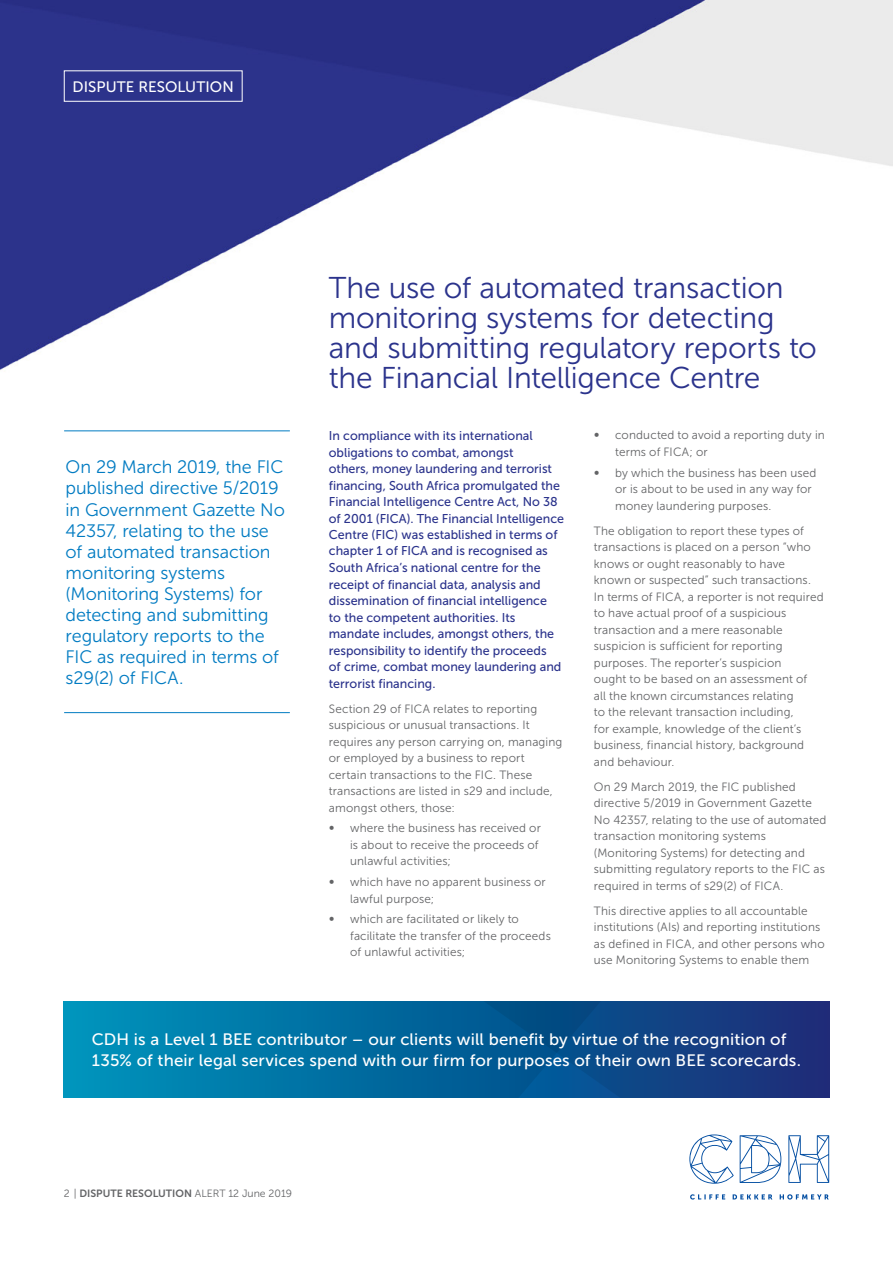
<style>
.page{position:relative;width:893px;height:1263px;background:#fff}
.page>*{position:absolute;margin:0;border:0;box-sizing:border-box;transform-origin:0 0}
.t1{font:30px/30px "Museo Sans 300";letter-spacing:-.01em;color:#2b338c}
.t2{font:18px/21px "Museo Sans 300";letter-spacing:-.005em;color:#007bc2}
.t3{font:16.5px/21px "Museo Sans 500";letter-spacing:.01em;color:#fff}
.t4{font:15.15px "Museo Sans 500";letter-spacing:.005em;color:#fff}
.t5{font:12.75px/16.5px "Museo Sans 500";color:#2b338c}
.t6{font:12px/16.5px "Museo Sans 300";letter-spacing:.01em;color:#636466}
.t7{font:10.5px "Museo Sans 300";color:#636466}
.s1{font-family:"Museo Sans 700"}
</style>
<div class="page">
<img style="left:1px;top:1px;width:891px;height:1199px">
<hr style="left:64px;top:430px;width:226px;height:1px;background:#007bc2">
<hr style="left:64px;top:712px;width:226px;height:1px;background:#007bc2">
<div style="left:64px;top:70px;width:179px;height:32px;border:1px solid #fff"></div>
<svg style="left:690px;top:1194px;width:139px;height:5px"></svg>
<svg style="left:689px;top:1134px;width:45px;height:50px"></svg>
<svg style="left:740px;top:1135px;width:41px;height:48px"></svg>
<svg style="left:788px;top:1135px;width:41px;height:48px"></svg>
<svg style="left:63px;top:1001px;width:324px;height:96px;background:#007eac"></svg>
<svg style="left:387px;top:1001px;width:442px;height:96px;background:#0b4989"></svg>
<p class="t4" style="left:73px;top:78px;width:163px">DISPUTE RESOLUTION</p>
<p class="t2" style="left:66px;top:457px;width:221px">On 29 March 2019, the FIC published directive 5/2019 in Government Gazette No<br>42357, relating to the use of automated transaction monitoring systems (Monitoring Systems) for detecting and submitting regulatory reports to the<br>FIC as required in terms of s29(2) of FICA.</p>
<h1 class="t1" style="left:329px;top:273px;width:489px">The use of automated transaction monitoring systems for detecting and submitting regulatory reports to the Financial Intelligence Centre</h1>
<p class="t5" style="left:329px;top:427px;width:237px">In compliance with its international obligations to combat, amongst<br>others, money laundering and terrorist financing, South Africa promulgated the Financial Intelligence Centre Act, No 38 of 2001 (FICA). The Financial Intelligence Centre (FIC) was established in terms of chapter 1 of FICA and is recognised as South Africa’s national centre for the receipt of financial data, analysis and dissemination of financial intelligence<br>to the competent authorities. Its mandate includes, amongst others, the responsibility to identify the proceeds<br>of crime, combat money laundering and terrorist financing.</p>
<p class="t6" style="left:329px;top:700px;width:235px">Section 29 of FICA relates to reporting suspicious or unusual transactions. It requires any person carrying on, managing or employed by a business to report certain transactions to the FIC. These transactions are listed in s29 and include, amongst others, those:</p>
<p class="t6" style="left:329px;top:820px;width:7px">∞</p>
<p class="t6" style="left:350px;top:820px;width:192px">where the business has received or is about to receive the proceeds of unlawful activities;</p>
<p class="t6" style="left:329px;top:874px;width:7px">∞</p>
<p class="t6" style="left:350px;top:874px;width:197px">which have no apparent business or lawful purpose;</p>
<p class="t6" style="left:329px;top:911px;width:7px">∞</p>
<p class="t6" style="left:350px;top:911px;width:202px">which are facilitated or likely to facilitate the transfer of the proceeds of unlawful activities;</p>
<p class="t6" style="left:594px;top:427px;width:7px">∞</p>
<p class="t6" style="left:615px;top:427px;width:211px">conducted to avoid a reporting duty in terms of FICA; or</p>
<p class="t6" style="left:594px;top:464px;width:7px">∞</p>
<p class="t6" style="left:615px;top:464px;width:203px">by which the business has been used or is about to be used in any way for money laundering purposes.</p>
<p class="t6" style="left:594px;top:522px;width:231px">The obligation to report these types of transactions is placed on a person “who knows or ought reasonably to have known or suspected” such transactions.<br>In terms of FICA, a reporter is not required to have actual proof of a suspicious transaction and a mere reasonable suspicion is sufficient for reporting purposes. The reporter’s suspicion<br>ought to be based on an assessment of<br>all the known circumstances relating<br>to the relevant transaction including,<br>for example, knowledge of the client’s business, financial history, background and behaviour.</p>
<p class="t6" style="left:594px;top:778px;width:234px">On 29 March 2019, the FIC published directive 5/2019 in Government Gazette No 42357, relating to the use of automated transaction monitoring systems (Monitoring Systems) for detecting and submitting regulatory reports to the FIC as required in terms of s29(2) of FICA.</p>
<p class="t6" style="left:594px;top:902px;width:232px">This directive applies to all accountable institutions (AIs) and reporting institutions as defined in FICA, and other persons who use Monitoring Systems to enable them</p>
<h3 class="t3" style="left:92px;top:1029px;width:711px">CDH is a Level 1 BEE contributor – our clients will benefit by virtue of the recognition of<br>135% of their legal services spend with our firm for purposes of their own BEE scorecards.</h3>
<p class="t7" style="left:64px;top:1188px;width:230px">2 | <span class="s1">DISPUTE RESOLUTION</span> ALERT 12 June 2019</p>
</div>
